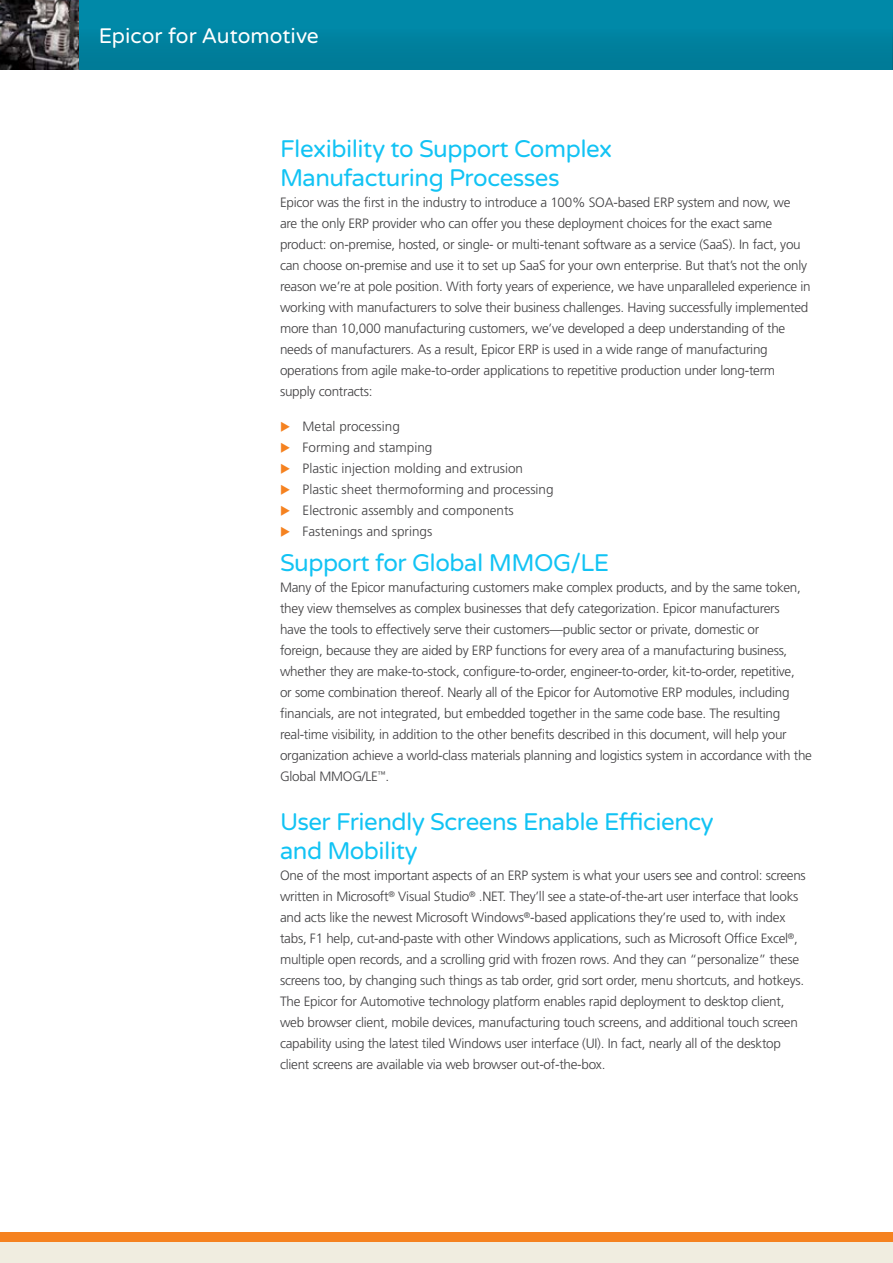
<style>
.page{position:relative;width:893px;height:1263px;background:#fff}
.page>*{position:absolute;margin:0;border:0;box-sizing:border-box;transform-origin:0 0}
.Body_Heading{font:24px/28.8px "Varela Round";letter-spacing:-.02em;color:#12c3f4}
.t1{font:21px "Varela Round";color:#fff}
.Body_Copy{font:300 13.5px/21px "Frutiger LT Std";letter-spacing:-.02em;color:#414042}
.Body_Copy-2{font:300 13.5px "Frutiger LT Std";color:#414042}
</style>
<div class="page">
<div style="left:0;top:1232px;width:893px;height:10px;background:#f58220"></div>
<div style="left:0;top:1242px;width:893px;height:21px;background:#f0ede0"></div>
<div style="left:0;top:0;width:893px;height:70px;background:#0084a2"></div>
<svg style="left:892px;top:37px;width:1px;height:33px"></svg>
<img style="left:0;top:0;width:79px;height:69px">
<h2 class="t1" style="left:99px;top:24px;width:222px">Epicor for Automotive</h2>
<p class="Body_Heading" style="left:280px;top:135px;width:334px">Flexibility to Support Complex<br>Manufacturing Processes</p>
<p class="Body_Copy" style="left:280px;top:192px;width:532px">Epicor was the first in the industry to introduce a 100% SOA-based ERP system and now, we are the only ERP provider who can offer you these deployment choices for the exact same product: on-premise, hosted, or single- or multi-tenant software as a service (SaaS). In fact, you can choose on-premise and use it to set up SaaS for your own enterprise. But that’s not the only reason we’re at pole position. With forty years of experience, we have unparalleled experience in working with manufacturers to solve their business challenges. Having successfully implemented more than 10,000 manufacturing customers, we’ve developed a deep understanding of the needs of manufacturers. As a result, Epicor ERP is used in a wide range of manufacturing operations from agile make-to-order applications to repetitive production under long-term supply contracts:</p>
<p class="Body_Copy-2" style="left:303px;top:418px;width:99px">Metal processing</p>
<p class="Body_Copy-2" style="left:303px;top:439px;width:131px">Forming and stamping</p>
<p class="Body_Copy-2" style="left:303px;top:460px;width:222px">Plastic injection molding and extrusion</p>
<p class="Body_Copy-2" style="left:303px;top:481px;width:253px">Plastic sheet thermoforming and processing</p>
<p class="Body_Copy-2" style="left:303px;top:502px;width:213px">Electronic assembly and components</p>
<p class="Body_Copy-2" style="left:303px;top:523px;width:131px">Fastenings and springs</p>
<p class="Body_Heading" style="left:280px;top:549px;width:331px">Support for Global MMOG/LE</p>
<p class="Body_Copy" style="left:280px;top:577px;width:533px">Many of the Epicor manufacturing customers make complex products, and by the same token, they view themselves as complex businesses that defy categorization. Epicor manufacturers<br>have the tools to effectively serve their customers—public sector or private, domestic or<br>foreign, because they are aided by ERP functions for every area of a manufacturing business, whether they are make-to-stock, configure-to-order, engineer-to-order, kit-to-order, repetitive,<br>or some combination thereof. Nearly all of the Epicor for Automotive ERP modules, including financials, are not integrated, but embedded together in the same code base. The resulting real-time visibility, in addition to the other benefits described in this document, will help your organization achieve a world-class materials planning and logistics system in accordance with the Global MMOG/LE<sup>™</sup>.</p>
<p class="Body_Heading" style="left:280px;top:808px;width:435px">User Friendly Screens Enable Efficiency and Mobility</p>
<p class="Body_Copy" style="left:280px;top:865px;width:527px">One of the most important aspects of an ERP system is what your users see and control: screens written in Microsoft<sup>®</sup> Visual Studio<sup>®</sup> .NET. They’ll see a state-of-the-art user interface that looks and acts like the newest Microsoft Windows<sup>®</sup>-based applications they’re used to, with index tabs, F1 help, cut-and-paste with other Windows applications, such as Microsoft Office Excel<sup>®</sup>, multiple open records, and a scrolling grid with frozen rows. And they can “personalize” these screens too, by changing such things as tab order, grid sort order, menu shortcuts, and hotkeys.<br>The Epicor for Automotive technology platform enables rapid deployment to desktop client, web browser client, mobile devices, manufacturing touch screens, and additional touch screen capability using the latest tiled Windows user interface (UI). In fact, nearly all of the desktop client screens are available via web browser out-of-the-box.</p>
</div>
